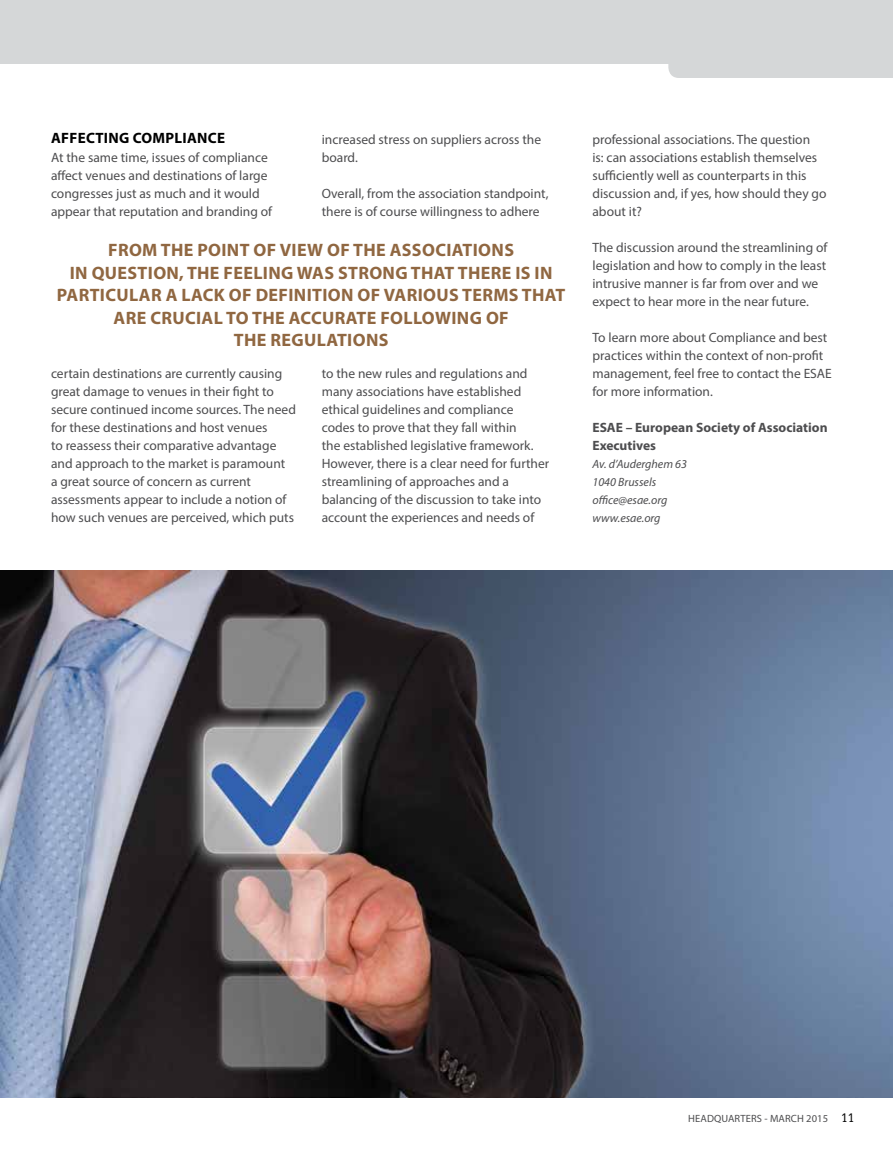
<style>
.page{position:relative;width:893px;height:1149px;background:#fff}
.page>*{position:absolute;margin:0;border:0;box-sizing:border-box;transform-origin:0 0}
.t1{font:700 18px/22.5px "Myriad Pro";letter-spacing:.02em;color:#906741}
.t2{font:700 15px "Myriad Pro";letter-spacing:.02em;color:#000}
.t3{font:13.5px/18px "Myriad Pro";color:#4d4d4f}
.t4{font:700 13.5px/18px "Myriad Pro";color:#4d4d4f}
.t5{font:italic 12px/18px "Myriad Pro";color:#4d4d4f}
.t6{font:10.5px "Myriad Pro";letter-spacing:.01em;color:#4d4d4f}
.s1{font-family:"Glypha LT";font-size:12px;color:#000}
</style>
<div class="page">
<div style="left:0;top:0;width:893px;height:64px;background:#d5d7d8"></div>
<div style="left:668px;top:64px;width:225px;height:14px;background:#d5d7d8"></div>
<img style="left:0;top:570px;width:893px;height:527px">
<p class="t2" style="left:51px;top:128px;width:175px">AFFECTING COMPLIANCE</p>
<p class="t3" style="left:51px;top:148px;width:223px">At the same time, issues of compliance affect venues and destinations of large congresses just as much and it would appear that reputation and branding of</p>
<p class="t3" style="left:322px;top:130px;width:221px">increased stress on suppliers across the board.</p>
<p class="t3" style="left:322px;top:184px;width:228px">Overall, from the association standpoint, there is of course willingness to adhere</p>
<h1 class="t1" style="left:108px;top:238px;width:407px">FROM THE POINT OF VIEW OF THE ASSOCIATIONS</h1>
<h1 class="t1" style="left:70px;top:261px;width:484px">IN QUESTION, THE FEELING WAS STRONG THAT THERE IS IN</h1>
<h1 class="t1" style="left:57px;top:283px;width:510px">PARTICULAR A LACK OF DEFINITION OF VARIOUS TERMS THAT</h1>
<h1 class="t1" style="left:114px;top:306px;width:187px">ARE CRUCIAL TO THE ACC</h1>
<h1 class="t1" style="left:234px;top:306px;width:273px;text-indent:88px">URATE FOLLOWING OF<br>THE REGULATIONS</h1>
<p class="t3" style="left:51px;top:364px;width:246px">certain destinations are currently causing great damage to venues in their fight to secure continued income sources. The need for these destinations and host venues<br>to reassess their comparative advantage and approach to the market is paramount<br>a great source of concern as current assessments appear to include a notion of how such venues are perceived, which puts</p>
<p class="t3" style="left:322px;top:364px;width:229px">to the new rules and regulations and many associations have established ethical guidelines and compliance codes to prove that they fall within<br>the established legislative framework.<br>However, there is a clear need for further streamlining of approaches and a balancing of the discussion to take into account the experiences and needs of</p>
<p class="t3" style="left:592px;top:130px;width:236px">professional associations. The question<br>is: can associations establish themselves sufficiently well as counterparts in this discussion and, if yes, how should they go about it?</p>
<p class="t3" style="left:592px;top:238px;width:237px">The discussion around the streamlining of legislation and how to comply in the least intrusive manner is far from over and we expect to hear more in the near future.</p>
<p class="t3" style="left:592px;top:328px;width:241px">To learn more about Compliance and best practices within the context of non-profit management, feel free to contact the ESAE for more information.</p>
<p class="t4" style="left:592px;top:418px;width:237px">ESAE – EUROPEAN SOCIETY OF ASSOCIATION<br>EXECUTIVES</p>
<p class="t5" style="left:592px;top:455px;width:96px">Av. d’Auderghem 63<br>1040 Brussels office@esae.org www.esae.org</p>
<p class="t6" style="left:688px;top:1111px;width:168px">HEADQUARTERS - MARCH 2015 <span class="s1">11</span></p>
</div>
